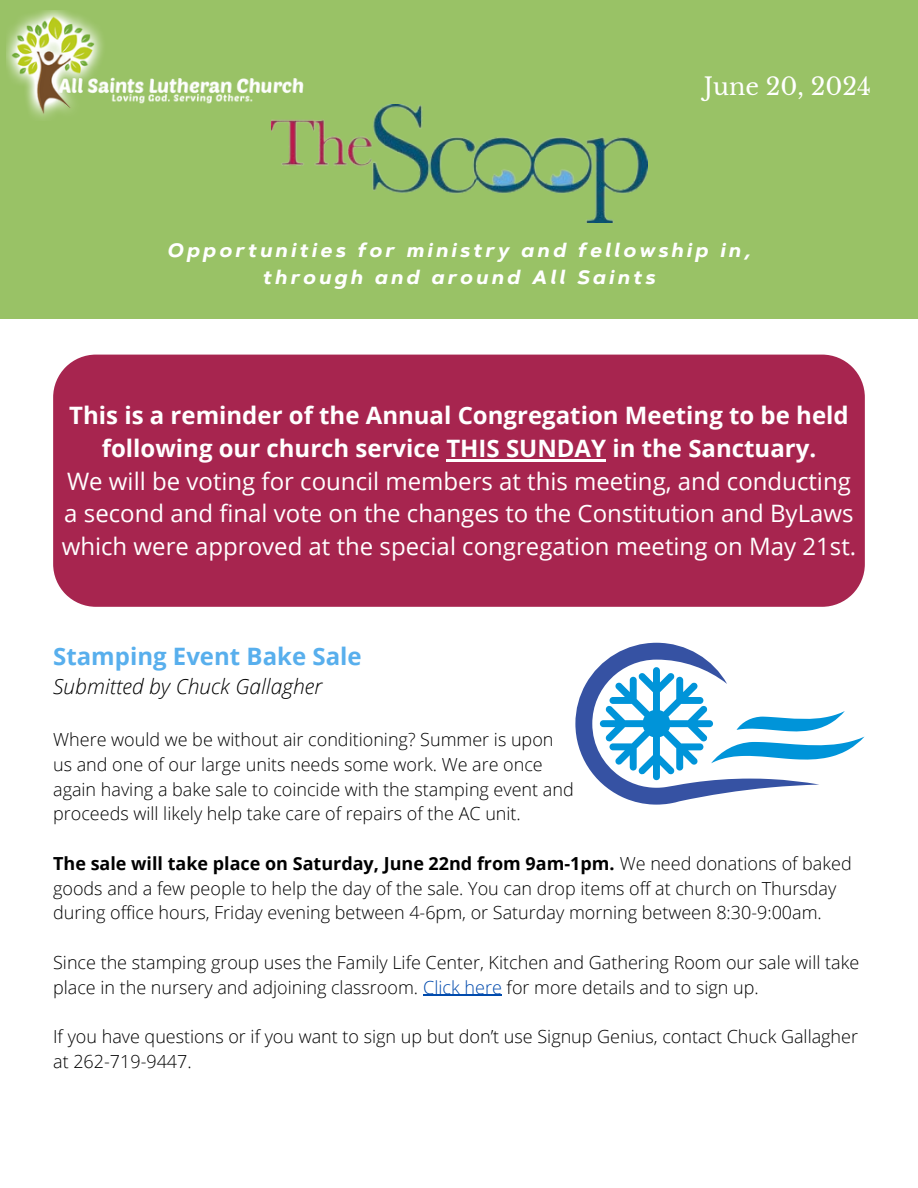
<style>
.page{position:relative;width:918px;height:1188px;background:#fff}
.page>*{position:absolute;margin:0;border:0;box-sizing:border-box;transform-origin:0 0}
.t1{font:24px/32.7px "Open Sans";color:#fff;text-align:center}
.t2{font:700 24px "Open Sans";color:#58afed}
.t3{font:23.85px "Libre Baskerville";color:#fff}
.t4{font:italic 300 21px "Open Sans";color:#000}
.t5{font:italic 700 19.35px/27px "Artegra Sans";letter-spacing:.17em;color:#fff;text-align:center}
.t6{font:300 18px/24.8px "Open Sans";color:#000}
.s1{font-weight:700}
.s2{color:#004aad}
</style>
<div class="page">
<div style="left:0;top:0;width:918px;height:318px;background:#99c266"></div>
<img style="left:271px;top:104px;width:376px;height:118px">
<img style="left:7px;top:10px;width:308px;height:111px">
<div style="left:53px;top:355px;width:812px;height:252px;background:#a7254f"></div>
<hr style="left:446px;top:459px;width:160px;height:2px;background:#fff">
<svg style="left:575px;top:643px;width:290px;height:162px"></svg>
<hr style="left:423px;top:995px;width:79px;height:1px;background:#004aad">
<p class="t3" style="left:704px;top:71px;width:169px">June 20, 2024</p>
<h1 class="t5" style="left:167px;top:237px;width:585px">Opportunities for ministry and fellowship in, through and around All Saints</h1>
<h1 class="t1" style="left:62px;top:399px;width:796px"><span class="s1">This is a reminder of the Annual Congregation Meeting to be held following our church service THIS SUNDAY in the Sanctuary.<br></span>We will be voting for council members at this meeting, and conducting a second and final vote on the changes to the Constitution and ByLaws which were approved at the special congregation meeting on May 21st.</h1>
<h3 class="t2" style="left:53px;top:640px;width:310px">Stamping Event Bake Sale</h3>
<h3 class="t4" style="left:53px;top:672px;width:270px">Submitted by Chuck Gallagher</h3>
<p class="t6" style="left:53px;top:727px;width:502px">Where would we be without air conditioning? Summer is upon</p>
<p class="t6" style="left:53px;top:752px;width:491px">us and one of our large units needs some work. We are once</p>
<p class="t6" style="left:53px;top:776px;width:522px">again having a bake sale to coincide with the stamping event and</p>
<p class="t6" style="left:53px;top:801px;width:469px">proceeds will likely help take care of repairs of the AC unit.</p>
<p class="t6" style="left:53px;top:851px;width:800px"><span class="s1">The sale will take place on Saturday, June 22nd from 9am-1pm.</span> We need donations of baked goods and a few people to help the day of the sale. You can drop items off at church on Thursday during office hours, Friday evening between 4-6pm, or Saturday morning between 8:30-9:00am.</p>
<p class="t6" style="left:53px;top:950px;width:808px">Since the stamping group uses the Family Life Center, Kitchen and Gathering Room our sale will take place in the nursery and adjoining classroom. <span class="s2">Click here</span> for more details and to sign up.</p>
<p class="t6" style="left:53px;top:1024px;width:806px">If you have questions or if you want to sign up but don’t use Signup Genius, contact Chuck Gallagher at 262-719-9447.</p>
</div>
